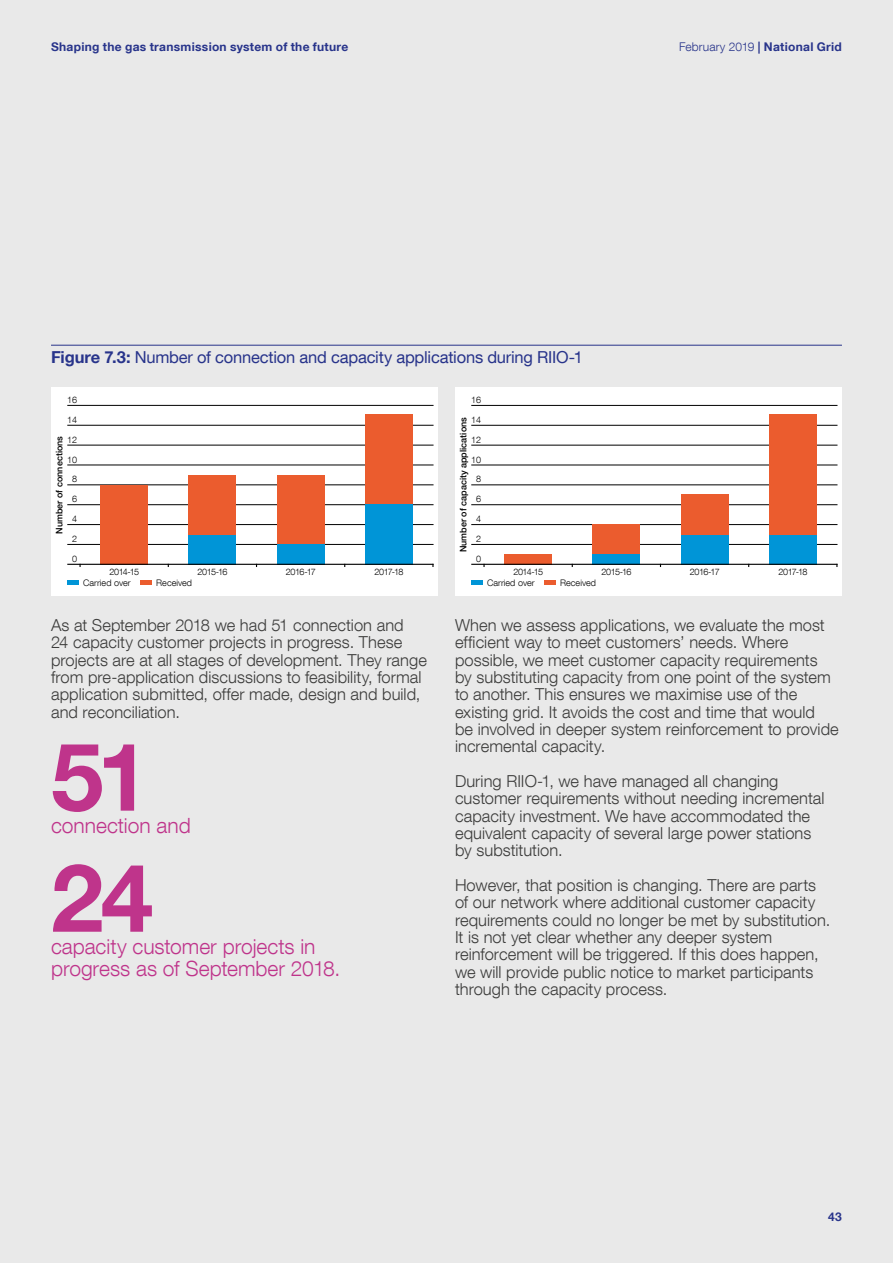
<style>
.page{position:relative;width:893px;height:1263px;background:#e9e9e9}
.page>*{position:absolute;margin:0;border:0;box-sizing:border-box;transform-origin:0 0}
.t1{font:700 94.5px "Helvetica Neue LT Com";color:#bf348b}
.t2{font:300 21px/22px "Helvetica Neue LT Com";color:#bf348b}
.t3{font:300 16.5px/17.4px "Helvetica Neue LT Com";letter-spacing:.005em;color:#3c3c3b}
.t4{font:16.5px "Helvetica Neue LT Com";letter-spacing:-.01em;color:#28348b}
.t5{font:700 12px "Helvetica Neue LT Com";letter-spacing:.025em;color:#28348b}
.t6{font:300 9px "Helvetica Neue LT Com";color:#000}
.t7{font:500 9px "Helvetica Neue";color:#000}
.s1{font-weight:300}
.s2{font-weight:700}
</style>
<div class="page">
<hr style="left:51px;top:345px;width:791px;height:1px;background:#28348b">
<div style="left:51px;top:387px;width:387px;height:209px;background:#fff"></div>
<hr style="left:67px;top:405px;width:367px;height:1px;background:#000">
<hr style="left:67px;top:425px;width:367px;height:1px;background:#000">
<hr style="left:67px;top:445px;width:367px;height:1px;background:#000">
<hr style="left:67px;top:465px;width:367px;height:1px;background:#000">
<hr style="left:67px;top:485px;width:367px;height:1px;background:#000">
<hr style="left:67px;top:504px;width:367px;height:1px;background:#000">
<hr style="left:67px;top:524px;width:367px;height:1px;background:#000">
<hr style="left:67px;top:544px;width:367px;height:1px;background:#000">
<hr style="left:67px;top:581px;width:12px;height:4px;background:#0095d7">
<hr style="left:140px;top:581px;width:12px;height:4px;background:#eb5c2e">
<div style="left:100px;top:485px;width:48px;height:80px;background:#eb5c2e"></div>
<div style="left:188px;top:534px;width:48px;height:31px;background:#0095d7"></div>
<div style="left:277px;top:544px;width:48px;height:21px;background:#0095d7"></div>
<div style="left:365px;top:504px;width:48px;height:61px;background:#0095d7"></div>
<div style="left:188px;top:475px;width:48px;height:59px;background:#eb5c2e"></div>
<div style="left:277px;top:475px;width:48px;height:69px;background:#eb5c2e"></div>
<div style="left:365px;top:415px;width:48px;height:89px;background:#eb5c2e"></div>
<hr style="left:67px;top:564px;width:367px;height:1px;background:#000">
<div style="left:455px;top:387px;width:387px;height:209px;background:#fff"></div>
<hr style="left:471px;top:405px;width:366px;height:1px;background:#000">
<hr style="left:471px;top:425px;width:366px;height:1px;background:#000">
<hr style="left:471px;top:445px;width:366px;height:1px;background:#000">
<hr style="left:471px;top:465px;width:366px;height:1px;background:#000">
<hr style="left:471px;top:485px;width:366px;height:1px;background:#000">
<hr style="left:471px;top:504px;width:366px;height:1px;background:#000">
<hr style="left:471px;top:524px;width:366px;height:1px;background:#000">
<hr style="left:471px;top:544px;width:366px;height:1px;background:#000">
<hr style="left:471px;top:581px;width:12px;height:4px;background:#0095d7">
<hr style="left:544px;top:581px;width:12px;height:4px;background:#eb5c2e">
<div style="left:504px;top:554px;width:48px;height:11px;background:#eb5c2e"></div>
<div style="left:592px;top:554px;width:48px;height:11px;background:#0095d7"></div>
<div style="left:681px;top:534px;width:48px;height:31px;background:#0095d7"></div>
<div style="left:769px;top:534px;width:48px;height:31px;background:#0095d7"></div>
<div style="left:592px;top:524px;width:48px;height:30px;background:#eb5c2e"></div>
<div style="left:681px;top:494px;width:48px;height:40px;background:#eb5c2e"></div>
<div style="left:769px;top:414px;width:48px;height:120px;background:#eb5c2e"></div>
<hr style="left:471px;top:564px;width:366px;height:1px;background:#000">
<p class="t5" style="left:51px;top:39px;width:299px">Shaping the gas transmission system of the future</p>
<p class="t5" style="left:679px;top:39px;width:164px"><span class="s1">February 2019</span> | National Grid</p>
<p class="t4" style="left:51px;top:346px;width:533px"><span class="s2">Figure 7.3:</span> Number of connection and capacity applications during RIIO-1</p>
<p class="t6" style="left:67px;top:394px;width:12px">16</p>
<p class="t6" style="left:471px;top:394px;width:12px">16</p>
<p class="t6" style="left:67px;top:414px;width:12px">14</p>
<p class="t7" style="left:52px;top:534px;width:99px;rotate:-90deg">Number of connections</p>
<p class="t6" style="left:67px;top:434px;width:12px">12</p>
<p class="t6" style="left:67px;top:454px;width:12px">10</p>
<p class="t6" style="left:72px;top:474px;width:7px">8</p>
<p class="t6" style="left:72px;top:494px;width:7px">6</p>
<p class="t6" style="left:72px;top:513px;width:7px">4</p>
<p class="t6" style="left:72px;top:533px;width:7px">2</p>
<p class="t6" style="left:471px;top:414px;width:12px">14</p>
<p class="t7" style="left:456px;top:552px;width:137px;rotate:-90deg">Number of capacity applications</p>
<p class="t6" style="left:471px;top:434px;width:12px">12</p>
<p class="t6" style="left:471px;top:454px;width:12px">10</p>
<p class="t6" style="left:476px;top:474px;width:7px">8</p>
<p class="t6" style="left:476px;top:494px;width:7px">6</p>
<p class="t6" style="left:476px;top:513px;width:7px">4</p>
<p class="t6" style="left:476px;top:533px;width:7px">2</p>
<p class="t6" style="left:72px;top:553px;width:7px">0</p>
<p class="t6" style="left:476px;top:553px;width:7px">0</p>
<p class="t6" style="left:109px;top:566px;width:31px">2014-15</p>
<p class="t6" style="left:197px;top:566px;width:32px">2015-16</p>
<p class="t6" style="left:286px;top:566px;width:31px">2016-17</p>
<p class="t6" style="left:374px;top:566px;width:30px">2017-18</p>
<p class="t6" style="left:513px;top:566px;width:31px">2014-15</p>
<p class="t6" style="left:601px;top:566px;width:32px">2015-16</p>
<p class="t6" style="left:690px;top:566px;width:31px">2016-17</p>
<p class="t6" style="left:778px;top:566px;width:30px">2017-18</p>
<p class="t6" style="left:83px;top:577px;width:49px">Carried over</p>
<p class="t6" style="left:156px;top:577px;width:37px">Received</p>
<p class="t6" style="left:487px;top:577px;width:49px">Carried over</p>
<p class="t6" style="left:560px;top:577px;width:37px">Received</p>
<p class="t3" style="left:51px;top:616px;width:377px">As at September 2018 we had 51 connection and<br>24 capacity customer projects in progress. These projects are at all stages of development. They range from pre-application discussions to feasibility, formal application submitted, offer made, design and build, and reconciliation.</p>
<h1 class="t1" style="left:51px;top:717px;width:100px">51</h1>
<p class="t2" style="left:51px;top:814px;width:141px">connection and</p>
<h1 class="t1" style="left:51px;top:838px;width:104px">24</h1>
<p class="t2" style="left:51px;top:935px;width:291px">capacity customer projects in progress as of September 2018.</p>
<p class="t3" style="left:455px;top:616px;width:385px">When we assess applications, we evaluate the most efficient way to meet customers’ needs. Where possible, we meet customer capacity requirements<br>by substituting capacity from one point of the system to another. This ensures we maximise use of the existing grid. It avoids the cost and time that would<br>be involved in deeper system reinforcement to provide incremental capacity.</p>
<p class="t3" style="left:455px;top:772px;width:371px">During RIIO-1, we have managed all changing customer requirements without needing incremental capacity investment. We have accommodated the equivalent capacity of several large power stations by substitution.</p>
<p class="t3" style="left:455px;top:876px;width:377px">However, that position is changing. There are parts of our network where additional customer capacity requirements could no longer be met by substitution.<br>It is not yet clear whether any deeper system reinforcement will be triggered. If this does happen, we will provide public notice to market participants through the capacity process.</p>
<p class="t5" style="left:828px;top:1209px;width:15px">43</p>
</div>
